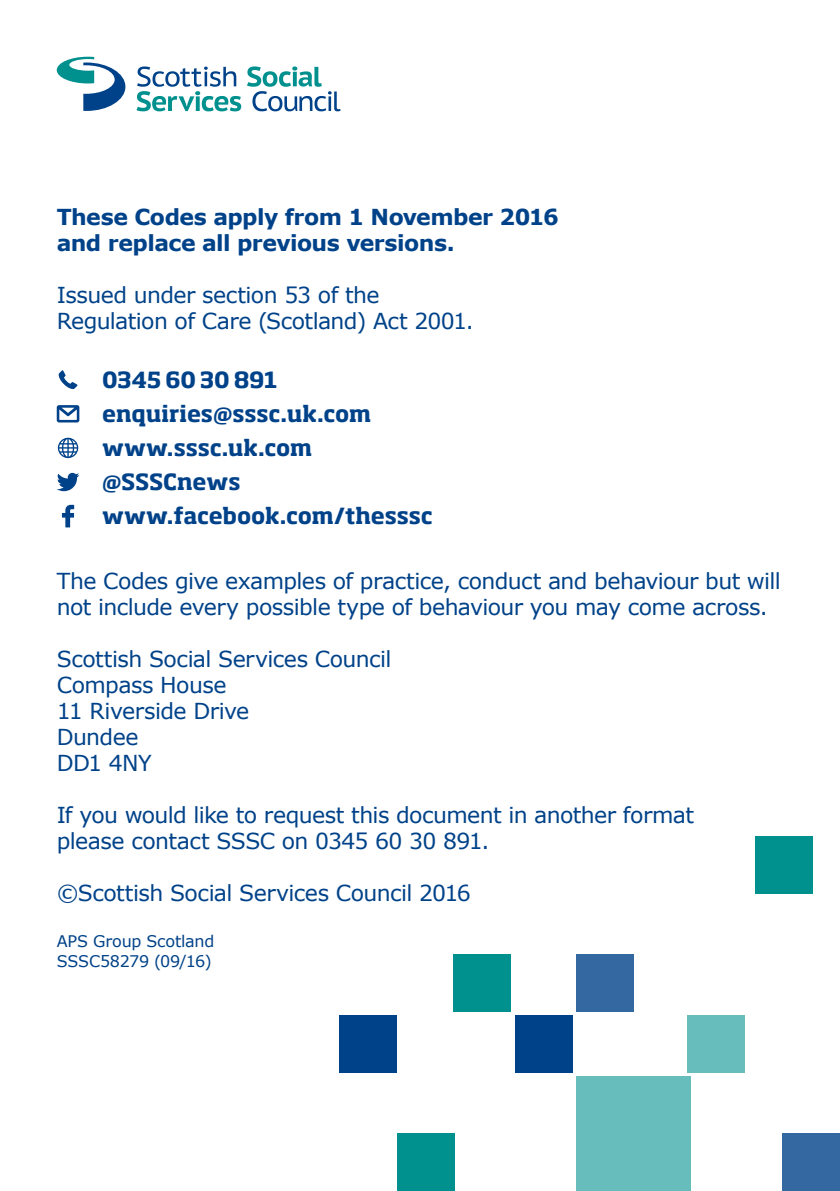
<style>
.page{position:relative;width:840px;height:1191px;background:#fff}
.page>*{position:absolute;margin:0;border:0;box-sizing:border-box;transform-origin:0 0}
.t1{font:22px/26px "Verdana";letter-spacing:-.025em;color:#004289}
.t2{font:700 22px "Soho Std";letter-spacing:-.005em;color:#004289}
.t3{font:700 22px "Verdana";letter-spacing:-.025em;color:#004289}
.t4{font:16px "Verdana";letter-spacing:-.015em;color:#004289}
</style>
<div class="page">
<div style="left:576px;top:954px;width:57px;height:57px;background:#3368a0"></div>
<div style="left:754px;top:836px;width:58px;height:57px;background:#00908e"></div>
<div style="left:453px;top:954px;width:57px;height:57px;background:#00908e"></div>
<div style="left:575px;top:1076px;width:115px;height:115px;background:#66bdbb"></div>
<div style="left:782px;top:1133px;width:57px;height:58px;background:#3368a0"></div>
<div style="left:339px;top:1015px;width:58px;height:57px;background:#004289"></div>
<div style="left:515px;top:1015px;width:57px;height:57px;background:#004289"></div>
<div style="left:687px;top:1015px;width:57px;height:57px;background:#66bdbb"></div>
<div style="left:397px;top:1133px;width:57px;height:58px;background:#00908e"></div>
<svg style="left:136px;top:66px;width:105px;height:45px"></svg>
<svg style="left:247px;top:66px;width:93px;height:45px"></svg>
<svg style="left:57px;top:57px;width:68px;height:54px"></svg>
<svg style="left:59px;top:370px;width:18px;height:19px"></svg>
<svg style="left:58px;top:438px;width:20px;height:20px"></svg>
<svg style="left:62px;top:505px;width:12px;height:22px"></svg>
<svg style="left:57px;top:405px;width:22px;height:17px"></svg>
<svg style="left:57px;top:473px;width:22px;height:18px"></svg>
<p class="t3" style="left:57px;top:201px;width:503px">These Codes apply from 1 November 2016</p>
<p class="t3" style="left:57px;top:227px;width:399px">and replace all previous versions.</p>
<p class="t1" style="left:57px;top:282px;width:324px">Issued under section 53 of the</p>
<p class="t1" style="left:57px;top:308px;width:418px">Regulation of Care (Scotland) Act 2001.</p>
<p class="t2" style="left:102px;top:365px;width:177px">0345 60 30 891</p>
<p class="t2" style="left:102px;top:399px;width:270px">enquiries@sssc.uk.com</p>
<p class="t2" style="left:102px;top:434px;width:212px">www.sssc.uk.com</p>
<p class="t2" style="left:102px;top:468px;width:140px">@SSSCnews</p>
<p class="t2" style="left:102px;top:502px;width:332px">www.facebook.com/thesssc</p>
<p class="t1" style="left:57px;top:568px;width:725px">The Codes give examples of practice, conduct and behaviour but will not include every possible type of behaviour you may come across.</p>
<p class="t1" style="left:57px;top:646px;width:336px">Scottish Social Services Council</p>
<p class="t1" style="left:57px;top:672px;width:171px">Compass House</p>
<p class="t1" style="left:57px;top:698px;width:194px">11 Riverside Drive</p>
<p class="t1" style="left:57px;top:724px;width:83px">Dundee</p>
<p class="t1" style="left:57px;top:750px;width:96px">DD1 4NY</p>
<p class="t1" style="left:57px;top:802px;width:638px">If you would like to request this document in another format</p>
<p class="t1" style="left:57px;top:828px;width:434px">please contact SSSC on 0345 60 30 891.</p>
<p class="t1" style="left:57px;top:880px;width:415px">©Scottish Social Services Council 2016</p>
<p class="t4" style="left:57px;top:930px;width:159px">APS Group Scotland</p>
<p class="t4" style="left:57px;top:950px;width:156px">SSSC58279 (09/16)</p>
</div>
